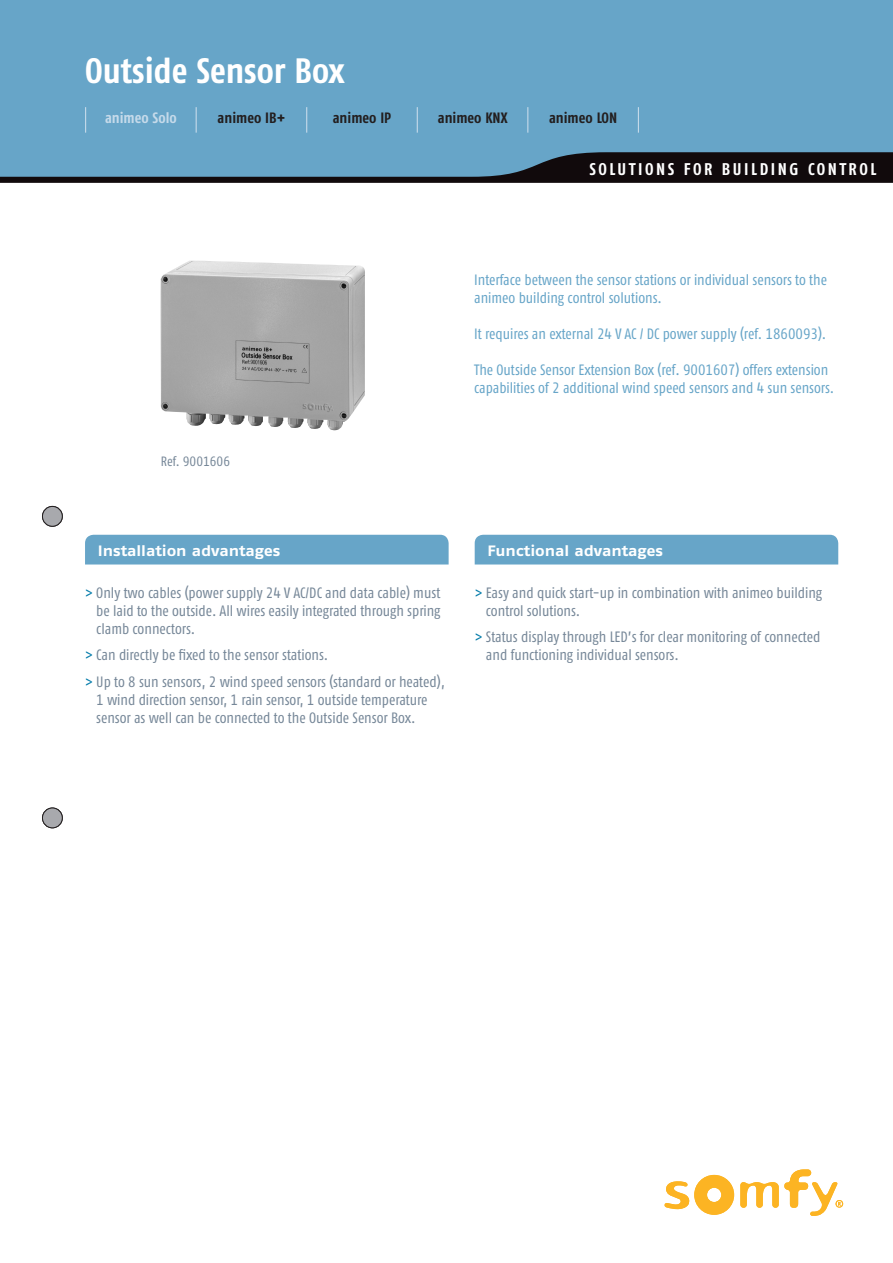
<style>
.page{position:relative;width:893px;height:1263px;background:#fff}
.page>*{position:absolute;margin:0;border:0;box-sizing:border-box;transform-origin:0 0}
.t1{font:35.25px "Fago Co Bold Tf";color:#fff}
.t2{font:16.95px "Fago Co Bold Tf";letter-spacing:.15em;color:#fff}
.t3{font:15px/18px "Fago Co Regular Tf";color:#768798}
.t4{font:15px/18px "Fago Co Regular Tf";color:#67a5c8}
.t5{font:15px "Fago Ex Bold Tf";letter-spacing:-.005em;color:#fff}
.t6{font:700 15px "Fago Co";color:#231f20}
.t7{font:700 15px "Fago Co";color:#c5daea}
.t8{font:13.5px "Fago Co Regular Tf";color:#768798}
.s1{color:#047caa}
</style>
<div class="page">
<div style="left:0;top:0;width:893px;height:180px;background:#67a5c8"></div>
<svg style="left:0;top:152px;width:893px;height:31px"></svg>
<svg style="left:664px;top:1175px;width:70px;height:40px"></svg>
<svg style="left:740px;top:1169px;width:103px;height:47px"></svg>
<img style="left:160px;top:261px;width:205px;height:169px">
<svg style="left:85px;top:107px;width:1px;height:26px"></svg>
<svg style="left:196px;top:107px;width:1px;height:26px"></svg>
<svg style="left:306px;top:107px;width:1px;height:26px"></svg>
<svg style="left:417px;top:107px;width:1px;height:26px"></svg>
<svg style="left:527px;top:107px;width:1px;height:26px"></svg>
<svg style="left:638px;top:107px;width:1px;height:26px"></svg>
<div style="left:85px;top:535px;width:364px;height:29px;background:#67a5c8"></div>
<div style="left:475px;top:535px;width:363px;height:29px;background:#67a5c8"></div>
<div style="left:42px;top:808px;width:20px;height:20px;background:#a8a9ad;border-radius:50%"></div>
<div style="left:42px;top:808px;width:21px;height:20px;border:1px solid #231f20;border-radius:50%"></div>
<div style="left:42px;top:506px;width:20px;height:20px;background:#a8a9ad;border-radius:50%"></div>
<div style="left:42px;top:506px;width:21px;height:21px;border:1px solid #231f20;border-radius:50%"></div>
<p class="t1" style="left:85px;top:50px;width:261px">Outside Sensor Box</p>
<p class="t7" style="left:105px;top:109px;width:73px">animeo Solo</p>
<p class="t6" style="left:218px;top:109px;width:69px">animeo IB+</p>
<p class="t6" style="left:333px;top:109px;width:60px">animeo IP</p>
<p class="t6" style="left:438px;top:109px;width:71px">animeo KNX</p>
<p class="t6" style="left:549px;top:109px;width:70px">animeo LON</p>
<p class="t2" style="left:589px;top:159px;width:289px">SOLUTIONS FOR BUILDING CONTROL</p>
<p class="t8" style="left:161px;top:454px;width:71px">Ref. 9001606</p>
<p class="t4" style="left:474px;top:271px;width:354px">Interface between the sensor stations or individual sensors to the animeo building control solutions.</p>
<p class="t4" style="left:474px;top:325px;width:354px">It requires an external 24 V AC / DC power supply (ref. 1860093).</p>
<p class="t4" style="left:474px;top:361px;width:362px">The Outside Sensor Extension Box (ref. 9001607) offers extension capabilities of 2 additional wind speed sensors and 4 sun sensors.</p>
<p class="t5" style="left:98px;top:541px;width:184px">Installation advantages</p>
<p class="t5" style="left:487px;top:541px;width:177px">Functional advantages</p>
<p class="t3" style="left:96px;top:583px;width:346px;text-align:justify;text-indent:-11px"><span class="s1">&gt;</span> Only two cables (power supply 24 V AC/DC and data cable) must be laid to the outside. All wires easily integrated through spring clamb connectors.</p>
<p class="t3" style="left:85px;top:646px;width:245px"><span class="s1">&gt;</span> Can directly be fixed to the sensor stations.</p>
<p class="t3" style="left:96px;top:672px;width:350px;text-indent:-11px"><span class="s1">&gt;</span> Up to 8 sun sensors, 2 wind speed sensors (standard or heated),<br>1 wind direction sensor, 1 rain sensor, 1 outside temperature sensor as well can be connected to the Outside Sensor Box.</p>
<p class="t3" style="left:486px;top:583px;width:338px;text-indent:-11px"><span class="s1">&gt;</span> Easy and quick start-up in combination with animeo building control solutions.</p>
<p class="t3" style="left:486px;top:628px;width:336px;text-indent:-11px"><span class="s1">&gt;</span> Status display through LED’s for clear monitoring of connected and functioning individual sensors.</p>
</div>
